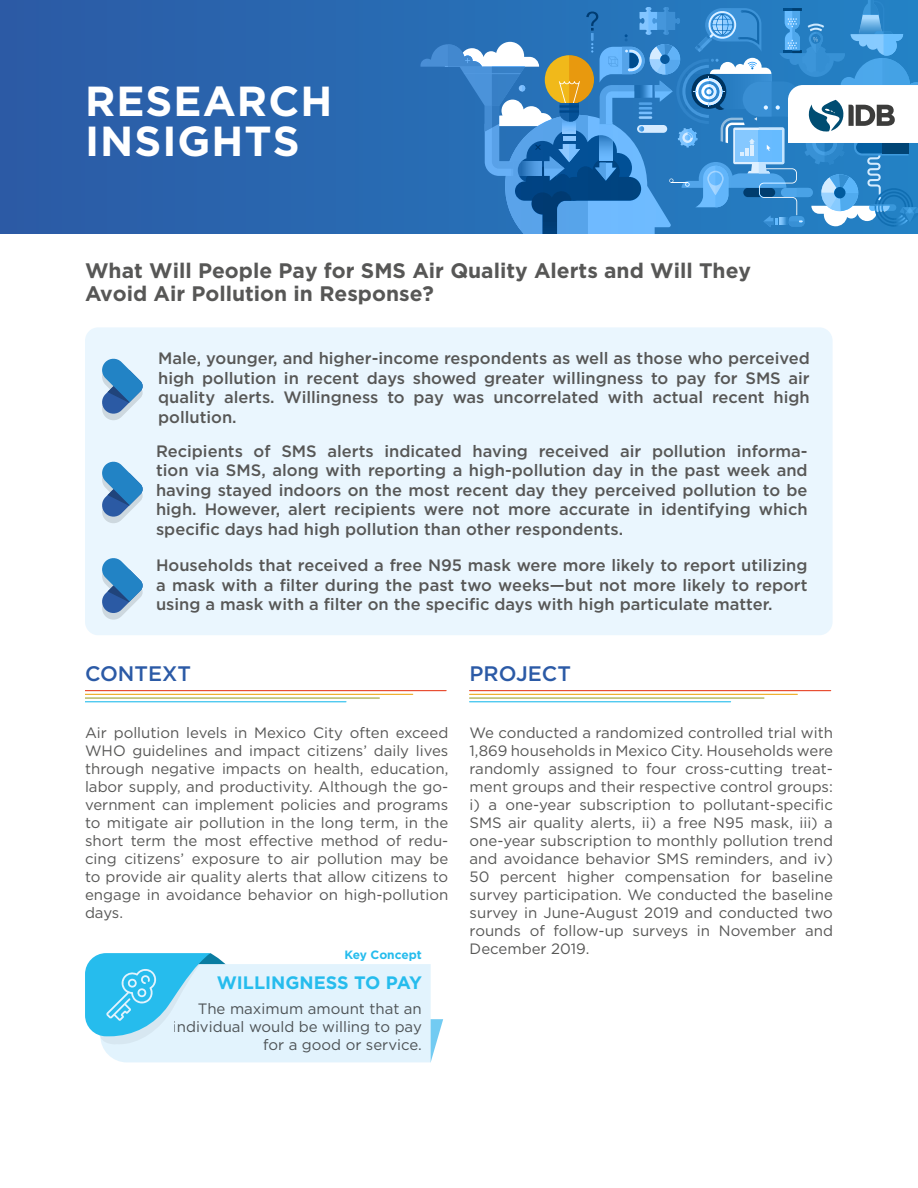
<style>
.page{position:relative;width:918px;height:1188px;background:#fff}
.page>*{position:absolute;margin:0;border:0;box-sizing:border-box;transform-origin:0 0}
.t1{font:700 42px/40.5px "Gotham";letter-spacing:.025em;color:#fff}
.t2{font:700 21px/23.4px "Gotham";color:#575756}
.t3{font:500 21px "Gotham";color:#2b5aa6}
.t4{font:700 18px "Gotham";color:#26bced}
.t5{font:500 16.5px/19.5px "Gotham";color:#575756;text-align:justify}
.t6{font:15px/18px "Gotham";color:#575756;text-align:justify}
.t7{font:700 12px "Gotham";letter-spacing:-.005em;color:#26bced}
</style>
<div class="page">
<div style="left:0;top:0;width:918px;height:234px;background:#2a63ac"></div>
<svg style="left:420px;top:0;width:498px;height:234px"></svg>
<div style="left:85px;top:327px;width:748px;height:308px;background:#eaf6fe;border-radius:13px"></div>
<svg style="left:102px;top:358px;width:41px;height:62px"></svg>
<svg style="left:102px;top:461px;width:41px;height:62px"></svg>
<svg style="left:102px;top:558px;width:41px;height:62px"></svg>
<hr style="left:85px;top:690px;width:361px;height:1px;background:#e74527">
<hr style="left:85px;top:694px;width:328px;height:1px;background:#eeaa1e">
<hr style="left:85px;top:697px;width:294px;height:2px;background:#a0a335">
<hr style="left:85px;top:701px;width:261px;height:1px;background:#26bced">
<hr style="left:470px;top:690px;width:361px;height:1px;background:#e74527">
<hr style="left:470px;top:694px;width:327px;height:1px;background:#eeaa1e">
<hr style="left:470px;top:697px;width:294px;height:2px;background:#a0a335">
<hr style="left:470px;top:701px;width:261px;height:1px;background:#26bced">
<svg style="left:85px;top:953px;width:358px;height:109px;background:#c2e9f9"></svg>
<h1 class="t1" style="left:85px;top:81px;width:249px">RESEARCH<br>INSIGHTS</h1>
<h2 class="t2" style="left:85px;top:258px;width:668px">What Will People Pay for SMS Air Quality Alerts and Will They<br>Avoid Air Pollution in Response?</h2>
<p class="t5" style="left:158px;top:349px;width:653px">Male, younger, and higher-income respondents as well as those who perceived high pollution in recent days showed greater willingness to pay for SMS air quality alerts. Willingness to pay was uncorrelated with actual recent high pollution.</p>
<p class="t5" style="left:156px;top:441px;width:653px">Recipients of SMS alerts indicated having received air pollution informa&shy;tion via SMS, along with reporting a high-pollution day in the past week and having stayed indoors on the most recent day they perceived pollution to be high. However, alert recipients were not more accurate in identifying which specific days had high pollution than other respondents.</p>
<p class="t5" style="left:156px;top:555px;width:653px">Households that received a free N95 mask were more likely to report utilizing a mask with a filter during the past two weeks—but not more likely to report using a mask with a filter on the specific days with high particulate matter.</p>
<h2 class="t3" style="left:85px;top:660px;width:108px">CONTEXT</h2>
<h2 class="t3" style="left:470px;top:660px;width:103px">PROJECT</h2>
<p class="t6" style="left:85px;top:724px;width:365px">Air pollution levels in Mexico City often exceed WHO guidelines and impact citizens’ daily lives through negative impacts on health, education, labor supply, and productivity. Although the go&shy;vernment can implement policies and programs to mitigate air pollution in the long term, in the short term the most effective method of redu&shy;cing citizens’ exposure to air pollution may be to provide air quality alerts that allow citizens to engage in avoidance behavior on high-pollution days.</p>
<p class="t7" style="left:344px;top:947px;width:79px">Key Concept</p>
<p class="t4" style="left:217px;top:971px;width:207px">WILLINGNESS TO PAY</p>
<p class="t6" style="left:173px;top:999px;width:251px;text-align:right">The maximum amount that an individual would be willing to pay for a good or service.</p>
<p class="t6" style="left:470px;top:724px;width:365px">We conducted a randomized controlled trial with 1,869 households in Mexico City. Households were randomly assigned to four cross-cutting treat&shy;ment groups and their respective control groups: i) a one-year subscription to pollutant-specific SMS air quality alerts, ii) a free N95 mask, iii) a one-year subscription to monthly pollution trend and avoidance behavior SMS reminders, and iv)<br>50 percent higher compensation for baseline survey participation. We conducted the baseline survey in June-August 2019 and conducted two rounds of follow-up surveys in November and December 2019.</p>
</div>
